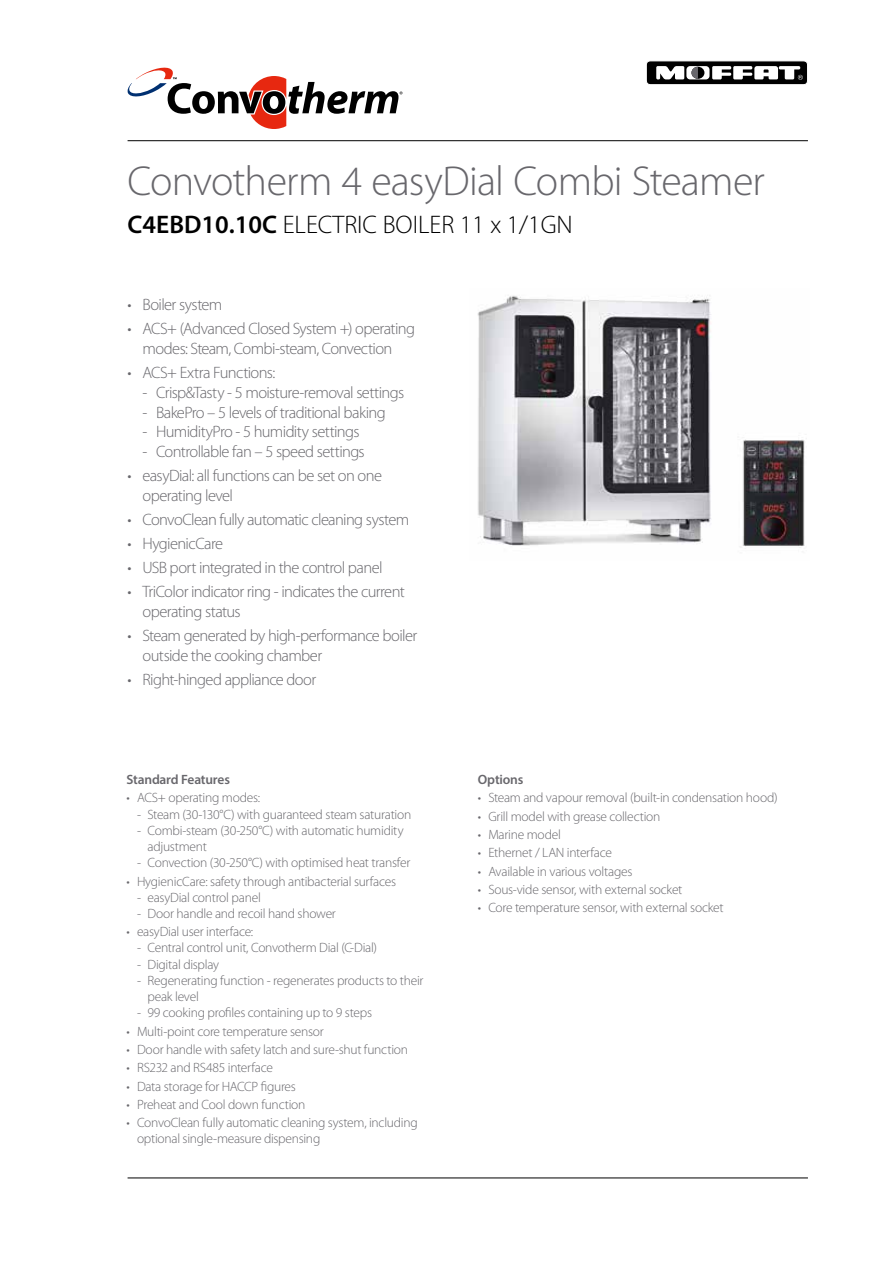
<style>
.page{position:relative;width:893px;height:1263px;background:#fff}
.page>*{position:absolute;margin:0;border:0;box-sizing:border-box;transform-origin:0 0}
.t1{font:300 42px "Myriad Pro";letter-spacing:-.02em;color:#68676c}
.t2{font:300 25.5px "Myriad Pro";color:#000}
.t3{font:300 16.5px/19.8px "Myriad Pro";letter-spacing:-.04em;color:#68676c}
.t4{font:300 13.5px/16.2px "Myriad Pro";letter-spacing:-.02em;color:#68676c}
.t5{font:600 13.5px "Myriad Pro";letter-spacing:-.015em;color:#68676c}
.s1{font-weight:600}
</style>
<div class="page">
<hr style="left:128px;top:140px;width:680px;height:1px;background:#000">
<hr style="left:128px;top:1177px;width:680px;height:1px;background:#000">
<svg style="left:128px;top:68px;width:275px;height:61px"></svg>
<svg style="left:646px;top:60px;width:162px;height:25px"></svg>
<img style="left:477px;top:295px;width:328px;height:253px">
<h1 class="t1" style="left:128px;top:158px;width:639px">Convotherm 4 easyDial Combi Steamer</h1>
<h2 class="t2" style="left:128px;top:210px;width:447px"><span class="s1">C4EBD10.10C</span> ELECTRIC BOILER 11 x 1/1GN</h2>
<p class="t3" style="left:128px;top:295px;width:96px">• Boiler system</p>
<p class="t3" style="left:128px;top:319px;width:289px;text-align:center">• ACS+ (Advanced Closed System +) operating modes: Steam, Combi-steam, Convection</p>
<p class="t3" style="left:128px;top:363px;width:149px">• ACS+ Extra Functions:</p>
<p class="t3" style="left:143px;top:383px;width:263px">- Crisp&amp;Tasty - 5 moisture-removal settings</p>
<p class="t3" style="left:143px;top:402px;width:245px">- BakePro – 5 levels of traditional baking</p>
<p class="t3" style="left:143px;top:422px;width:219px">- HumidityPro - 5 humidity settings</p>
<p class="t3" style="left:143px;top:442px;width:224px">- Controllable fan – 5 speed settings</p>
<p class="t3" style="left:143px;top:466px;width:241px;text-indent:-15px">• easyDial: all functions can be set on one operating level</p>
<p class="t3" style="left:128px;top:510px;width:283px">• ConvoClean fully automatic cleaning system</p>
<p class="t3" style="left:128px;top:534px;width:97px">• HygienicCare</p>
<p class="t3" style="left:128px;top:558px;width:256px">• USB port integrated in the control panel</p>
<p class="t3" style="left:143px;top:582px;width:264px;text-indent:-15px">• TriColor indicator ring - indicates the current operating status</p>
<p class="t3" style="left:143px;top:626px;width:276px;text-indent:-15px">• Steam generated by high-performance boiler outside the cooking chamber</p>
<p class="t3" style="left:128px;top:670px;width:190px">• Right-hinged appliance door</p>
<p class="t5" style="left:126px;top:771px;width:105px">Standard Features</p>
<p class="t4" style="left:126px;top:790px;width:135px">• ACS+ operating modes:</p>
<p class="t4" style="left:137px;top:806px;width:276px">- Steam (30-130°C) with guaranteed steam saturation</p>
<p class="t4" style="left:148px;top:822px;width:258px;text-indent:-11px">- Combi-steam (30-250°C) with automatic humidity adjustment</p>
<p class="t4" style="left:137px;top:855px;width:275px">- Convection (30-250°C) with optimised heat transfer</p>
<p class="t4" style="left:126px;top:873px;width:271px">• HygienicCare: safety through antibacterial surfaces</p>
<p class="t4" style="left:137px;top:889px;width:125px">- easyDial control panel</p>
<p class="t4" style="left:137px;top:905px;width:200px">- Door handle and recoil hand shower</p>
<p class="t4" style="left:126px;top:924px;width:128px">• easyDial user interface:</p>
<p class="t4" style="left:137px;top:940px;width:242px">- Central control unit, Convotherm Dial (C-Dial)</p>
<p class="t4" style="left:137px;top:956px;width:84px">- Digital display</p>
<p class="t4" style="left:148px;top:972px;width:278px;text-indent:-11px">- Regenerating function - regenerates products to their peak level</p>
<p class="t4" style="left:137px;top:1005px;width:237px">- 99 cooking profiles containing up to 9 steps</p>
<p class="t4" style="left:126px;top:1023px;width:199px">• Multi-point core temperature sensor</p>
<p class="t4" style="left:126px;top:1041px;width:283px">• Door handle with safety latch and sure-shut function</p>
<p class="t4" style="left:126px;top:1060px;width:148px">• RS232 and RS485 interface</p>
<p class="t4" style="left:126px;top:1078px;width:171px">• Data storage for HACCP figures</p>
<p class="t4" style="left:126px;top:1096px;width:180px">• Preheat and Cool down function</p>
<p class="t4" style="left:137px;top:1115px;width:282px;text-indent:-11px">• ConvoClean fully automatic cleaning system, including optional single-measure dispensing</p>
<p class="t5" style="left:478px;top:771px;width:47px">Options</p>
<p class="t4" style="left:478px;top:790px;width:301px">• Steam and vapour removal (built-in condensation hood)</p>
<p class="t4" style="left:478px;top:808px;width:184px">• Grill model with grease collection</p>
<p class="t4" style="left:478px;top:827px;width:85px">• Marine model</p>
<p class="t4" style="left:478px;top:845px;width:136px">• Ethernet / LAN interface</p>
<p class="t4" style="left:478px;top:863px;width:156px">• Available in various voltages</p>
<p class="t4" style="left:478px;top:881px;width:206px">• Sous-vide sensor, with external socket</p>
<p class="t4" style="left:478px;top:900px;width:247px">• Core temperature sensor, with external socket</p>
</div>
